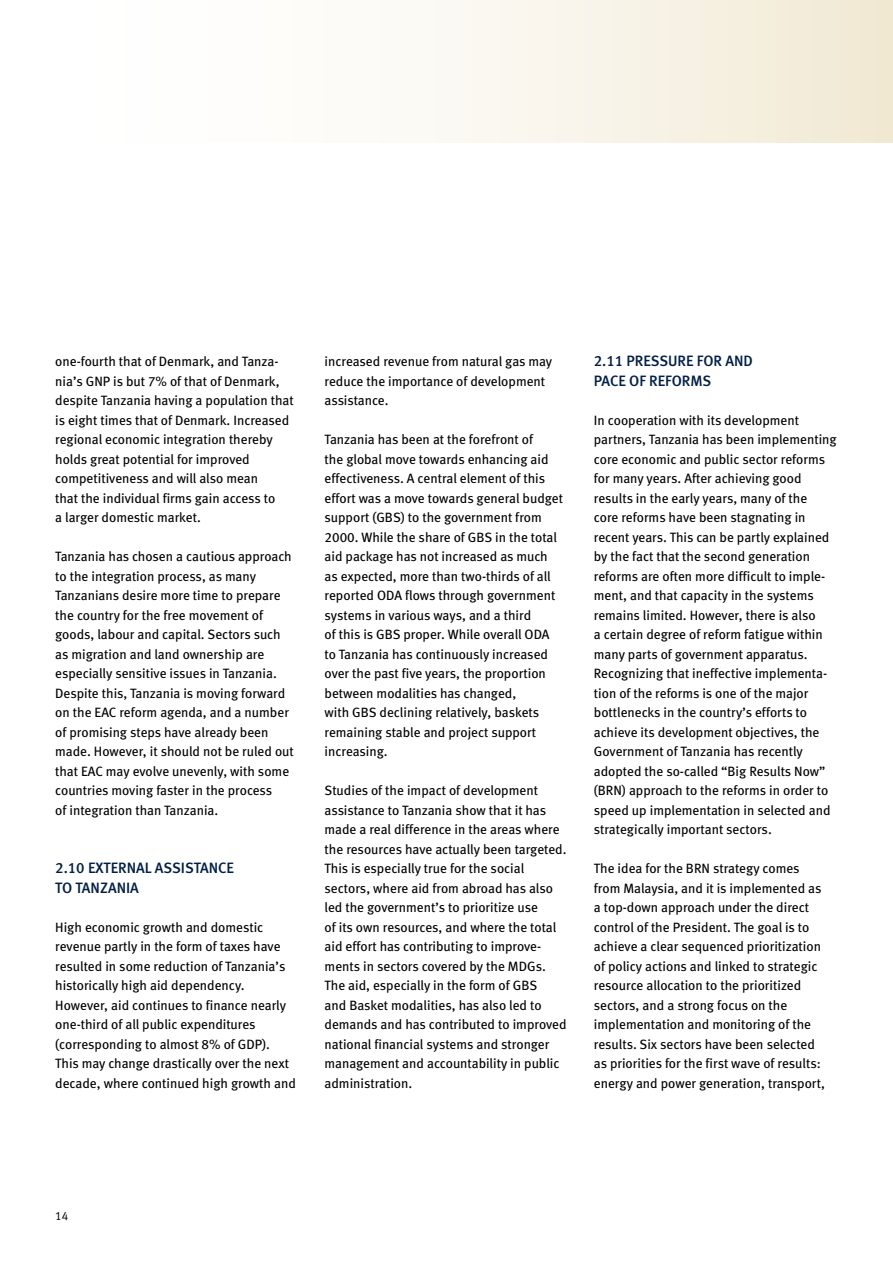
<style>
.page{position:relative;width:893px;height:1263px;background:#fff}
.page>*{position:absolute;margin:0;border:0;box-sizing:border-box;transform-origin:0 0}
.Brød_HF_versaler{font:15px/19.5px "Meta Medium LF";color:#001f47}
.Body_Meta{font:13.5px/19.5px "Meta Book LF";color:#000}
.t1{font:12px "Meta Plus Normal Caps";color:#000}
</style>
<div class="page">
<div style="left:0;top:0;width:893px;height:142px;background:linear-gradient(to right,#fff,#f3ebd9)"></div>
<p class="Body_Meta" style="left:55px;top:351px;width:240px">one-fourth that of Denmark, and Tanza&shy;nia’s GNP is but 7% of that of Denmark, despite Tanzania having a population that is eight times that of Denmark. Increased regional economic integration thereby holds great potential for improved competitiveness and will also mean<br>that the individual firms gain access to<br>a larger domestic market.</p>
<p class="Body_Meta" style="left:55px;top:546px;width:240px">Tanzania has chosen a cautious approach to the integration process, as many Tanzanians desire more time to prepare the country for the free movement of goods, labour and capital. Sectors such as migration and land ownership are especially sensitive issues in Tanzania.<br>Despite this, Tanzania is moving forward on the EAC reform agenda, and a number of promising steps have already been made. However, it should not be ruled out that EAC may evolve unevenly, with some countries moving faster in the process<br>of integration than Tanzania.</p>
<p class="Brød_HF_versaler" style="left:55px;top:858px;width:180px">2.10 EXTERNAL ASSISTANCE<br>TO TANZANIA</p>
<p class="Body_Meta" style="left:55px;top:917px;width:242px">High economic growth and domestic revenue partly in the form of taxes have resulted in some reduction of Tanzania’s historically high aid dependency.<br>However, aid continues to finance nearly one-third of all public expenditures (corresponding to almost 8% of GDP).<br>This may change drastically over the next decade, where continued high growth and</p>
<p class="Body_Meta" style="left:325px;top:351px;width:229px">increased revenue from natural gas may reduce the importance of development assistance.</p>
<p class="Body_Meta" style="left:325px;top:429px;width:240px">Tanzania has been at the forefront of<br>the global move towards enhancing aid effectiveness. A central element of this effort was a move towards general budget support (GBS) to the government from 2000. While the share of GBS in the total aid package has not increased as much as expected, more than two-thirds of all reported ODA flows through government systems in various ways, and a third<br>of this is GBS proper. While overall ODA to Tanzania has continuously increased over the past five years, the proportion between modalities has changed,<br>with GBS declining relatively, baskets remaining stable and project support increasing.</p>
<p class="Body_Meta" style="left:325px;top:780px;width:243px">Studies of the impact of development assistance to Tanzania show that it has made a real difference in the areas where the resources have actually been targeted.<br>This is especially true for the social sectors, where aid from abroad has also led the government’s to prioritize use<br>of its own resources, and where the total aid effort has contributing to improve&shy;ments in sectors covered by the MDGs.<br>The aid, especially in the form of GBS<br>and Basket modalities, has also led to demands and has contributed to improved national financial systems and stronger management and accountability in public administration.</p>
<p class="Brød_HF_versaler" style="left:594px;top:351px;width:161px">2.11 PRESSURE FOR AND<br>PACE OF REFORMS</p>
<p class="Body_Meta" style="left:594px;top:410px;width:244px">In cooperation with its development partners, Tanzania has been implementing core economic and public sector reforms for many years. After achieving good results in the early years, many of the<br>core reforms have been stagnating in recent years. This can be partly explained by the fact that the second generation reforms are often more difficult to imple&shy;ment, and that capacity in the systems remains limited. However, there is also<br>a certain degree of reform fatigue within many parts of government apparatus.<br>Recognizing that ineffective implementa&shy;tion of the reforms is one of the major bottlenecks in the country’s efforts to achieve its development objectives, the Government of Tanzania has recently adopted the so-called “Big Results Now” (BRN) approach to the reforms in order to speed up implementation in selected and strategically important sectors.</p>
<p class="Body_Meta" style="left:594px;top:858px;width:232px">The idea for the BRN strategy comes from Malaysia, and it is implemented as a top-down approach under the direct control of the President. The goal is to achieve a clear sequenced prioritization of policy actions and linked to strategic resource allocation to the prioritized sectors, and a strong focus on the implementation and monitoring of the results. Six sectors have been selected as priorities for the first wave of results: energy and power generation, transport,</p>
<p class="t1" style="left:55px;top:1209px;width:14px">14</p>
</div>
